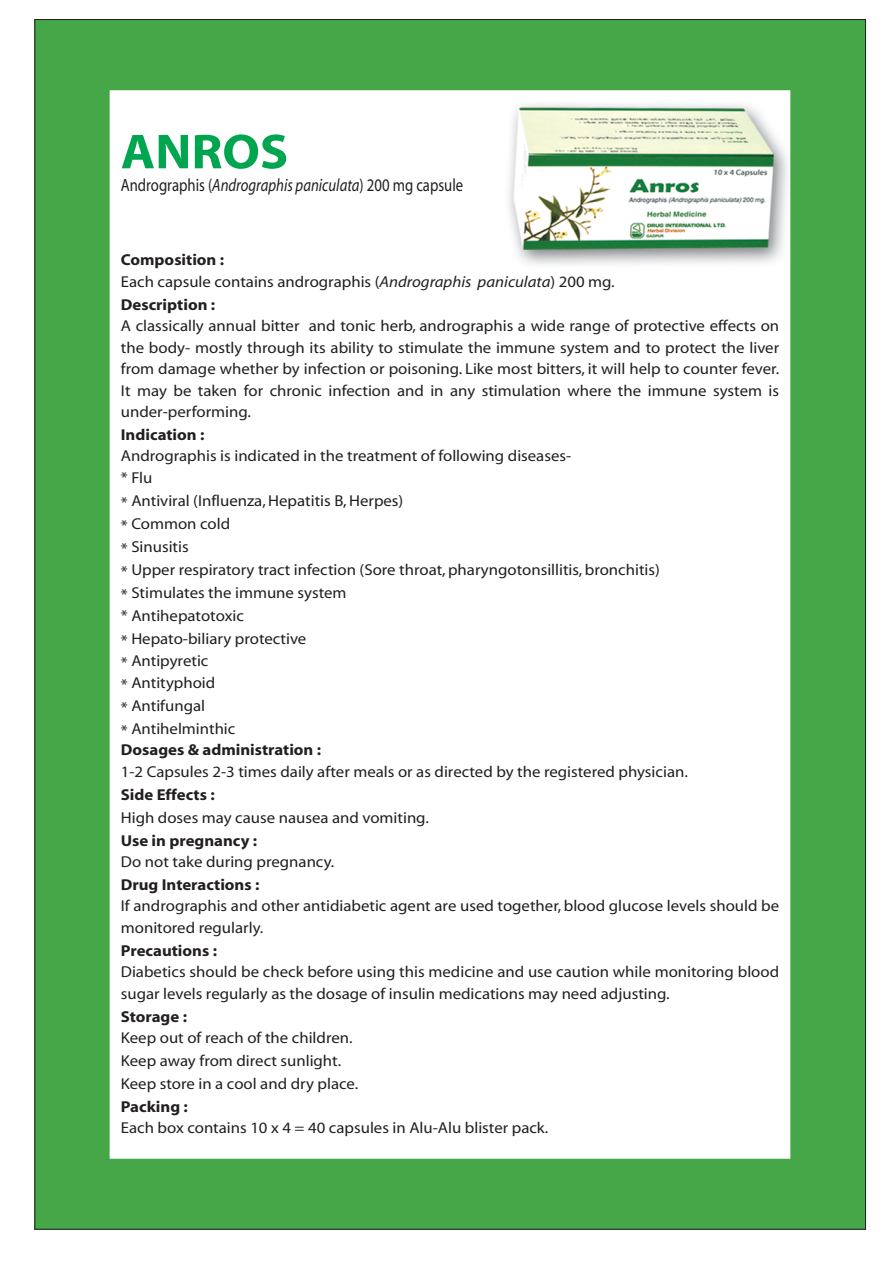
<style>
.page{position:relative;width:893px;height:1263px;background:#fff}
.page>*{position:absolute;margin:0;border:0;box-sizing:border-box;transform-origin:0 0}
.t1{font:700 49.35px "Myriad";color:#00a54f;scale:1.06 1}
.t2{font:17.85px "Myriad";color:#231f20;scale:.83 1}
.t3{font:15.75px/23px "Myriad";color:#231f20;scale:1.06 1}
.t4{font:700 15.75px "Myriad";color:#231f20;scale:1.06 1}
.s1{font-style:italic}
.s2{font-weight:700}
</style>
<div class="page">
<img style="left:37px;top:21px;width:827px;height:1206px">
<h1 class="t1" style="left:121px;top:126px;width:159px">ANROS</h1>
<p class="t2" style="left:121px;top:176px;width:414px">Andrographis (<span class="s1">Andrographis paniculata</span>) 200 mg capsule</p>
<p class="t3" style="left:121px;top:250px;width:467px;line-height:21.5px"><span class="s2">Composition :<br></span>Each capsule contains andrographis (<span class="s1">Andrographis paniculata</span>) 200 mg.</p>
<p class="t4" style="left:121px;top:296px;width:91px">Description :</p>
<p class="t3" style="left:121px;top:316px;width:623px;line-height:21.5px;text-align:justify">A classically annual bitter and tonic herb, andrographis a wide range of protective effects on the body- mostly through its ability to stimulate the immune system and to protect the liver from damage whether by infection or poisoning. Like most bitters, it will help to counter fever.<br>It may be taken for chronic infection and in any stimulation where the immune system is under-performing.</p>
<p class="t4" style="left:121px;top:427px;width:80px">Indication :</p>
<p class="t3" style="left:121px;top:446px;width:426px;line-height:21.5px">Andrographis is indicated in the treatment of following diseases-* Flu</p>
<p class="t3" style="left:121px;top:490px;width:510px">* Antiviral (Influenza,Hepatitis B,Herpes)<br>* Common cold<br>* Sinusitis<br>* Upper respiratory tract infection (Sore throat, pharyngotonsillitis, bronchitis) * Stimulates the immune system<br>* Antihepatotoxic<br>* Hepato-biliary protective<br>* Antipyretic</p>
<p class="t3" style="left:121px;top:672px;width:110px">* Antityphoid<br>* Antifungal<br>* Antihelminthic</p>
<p class="t4" style="left:121px;top:742px;width:191px">Dosages &amp; administration :</p>
<p class="t3" style="left:121px;top:761px;width:536px">1-2 Capsules 2-3 times daily after meals or as directed by the registered physician.</p>
<p class="t4" style="left:121px;top:786px;width:90px">Side Effects :</p>
<p class="t3" style="left:121px;top:806px;width:292px">High doses may cause nausea and vomiting.</p>
<p class="t4" style="left:121px;top:832px;width:130px">Use in pregnancy :</p>
<p class="t3" style="left:121px;top:851px;width:203px">Do not take during pregnancy.</p>
<p class="t4" style="left:121px;top:876px;width:132px">Drug Interactions :</p>
<p class="t3" style="left:121px;top:896px;width:623px;line-height:21.5px">If andrographis and other antidiabetic agent are used together, blood glucose levels should be monitored regularly.</p>
<p class="t4" style="left:121px;top:942px;width:92px">Precautions :</p>
<p class="t3" style="left:121px;top:962px;width:623px;line-height:21.5px">Diabetics should be check before using this medicine and use caution while monitoring blood sugar levels regularly as the dosage of insulin medications may need adjusting.</p>
<p class="t4" style="left:121px;top:1008px;width:64px">Storage :</p>
<p class="t3" style="left:121px;top:1027px;width:225px">Keep out of reach of the children.<br>Keep away from direct sunlight.<br>Keep store in a cool and dry place.</p>
<p class="t4" style="left:121px;top:1098px;width:65px">Packing :</p>
<p class="t3" style="left:121px;top:1117px;width:405px">Each box contains 10 x 4 = 40 capsules in Alu-Alu blister pack.</p>
</div>
